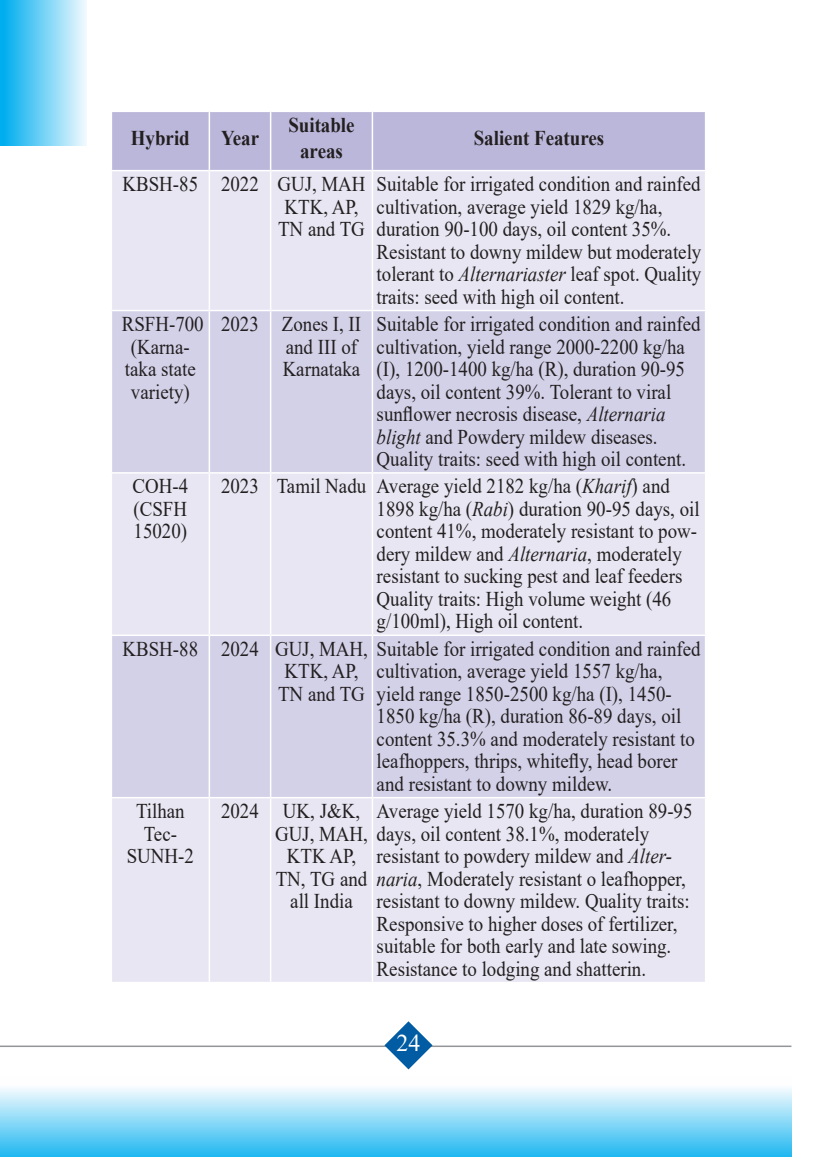
<style>
.page{position:relative;width:817px;height:1157px;background:#fff}
.page>*{position:absolute;margin:0;border:0;box-sizing:border-box;transform-origin:0 0}
.t1{font:24px "Times New Roman";color:#fff}
.t2{font:21px/22.5px "Times New Roman";color:#231f20;scale:.9 1}
.t3{font:700 21px/25.5px "Times New Roman";color:#231f20;text-align:center;scale:.9 1}
.s1{font-style:italic}
</style>
<div class="page">
<div style="left:0;top:1076px;width:791px;height:81px;background:linear-gradient(to bottom,#fff,#20b8f1)"></div>
<div style="left:0;top:0;width:87px;height:145px;background:linear-gradient(to right,#00abee,#f2fafe)"></div>
<hr style="left:0;top:1045px;width:791px;height:2px;background:#939598">
<svg style="left:384px;top:1021px;width:48px;height:48px"></svg>
<div style="left:112px;top:112px;width:592px;height:58px;background:#bbb7da"></div>
<div style="left:112px;top:171px;width:592px;height:810px;background:#e7e6f2"></div>
<svg style="left:112px;top:311px;width:592px;height:486px;background:#d9d8eb"></svg>
<hr style="left:208px;top:112px;width:2px;height:58px;background:#fff">
<hr style="left:270px;top:112px;width:1px;height:58px;background:#fff">
<hr style="left:371px;top:112px;width:2px;height:58px;background:#fff">
<hr style="left:208px;top:171px;width:2px;height:139px;background:#fff">
<hr style="left:270px;top:171px;width:1px;height:139px;background:#fff">
<hr style="left:371px;top:171px;width:2px;height:139px;background:#fff">
<hr style="left:111px;top:310px;width:98px;height:1px;background:#fff">
<hr style="left:209px;top:310px;width:61px;height:1px;background:#fff">
<hr style="left:208px;top:311px;width:2px;height:161px;background:#fff">
<hr style="left:270px;top:310px;width:102px;height:1px;background:#fff">
<hr style="left:270px;top:311px;width:1px;height:161px;background:#fff">
<hr style="left:372px;top:310px;width:334px;height:1px;background:#fff">
<hr style="left:371px;top:311px;width:2px;height:161px;background:#fff">
<hr style="left:111px;top:472px;width:98px;height:1px;background:#fff">
<hr style="left:209px;top:472px;width:61px;height:1px;background:#fff">
<hr style="left:208px;top:473px;width:2px;height:161px;background:#fff">
<hr style="left:270px;top:472px;width:102px;height:1px;background:#fff">
<hr style="left:270px;top:473px;width:1px;height:161px;background:#fff">
<hr style="left:372px;top:472px;width:334px;height:1px;background:#fff">
<hr style="left:371px;top:473px;width:2px;height:161px;background:#fff">
<hr style="left:111px;top:634px;width:98px;height:2px;background:#fff">
<hr style="left:209px;top:634px;width:61px;height:2px;background:#fff">
<hr style="left:208px;top:636px;width:2px;height:161px;background:#fff">
<hr style="left:270px;top:634px;width:102px;height:2px;background:#fff">
<hr style="left:270px;top:636px;width:1px;height:161px;background:#fff">
<hr style="left:372px;top:634px;width:334px;height:2px;background:#fff">
<hr style="left:371px;top:636px;width:2px;height:161px;background:#fff">
<hr style="left:111px;top:797px;width:98px;height:1px;background:#fff">
<hr style="left:209px;top:797px;width:61px;height:1px;background:#fff">
<hr style="left:208px;top:798px;width:2px;height:183px;background:#fff">
<hr style="left:270px;top:797px;width:102px;height:1px;background:#fff">
<hr style="left:270px;top:798px;width:1px;height:183px;background:#fff">
<hr style="left:372px;top:797px;width:334px;height:1px;background:#fff">
<hr style="left:371px;top:798px;width:2px;height:183px;background:#fff">
<p class="t3" style="left:131px;top:127px;width:67px">Hybrid</p>
<p class="t3" style="left:221px;top:127px;width:43px">Year</p>
<p class="t3" style="left:288px;top:115px;width:75px">Suitable areas</p>
<p class="t2" style="left:122px;top:175px;width:271px">KBSH-85 2022 GUJ, MAH</p>
<p class="t2" style="left:284px;top:197px;width:84px">KTK, AP,</p>
<p class="t2" style="left:278px;top:220px;width:98px">TN and TG</p>
<p class="t3" style="left:473px;top:127px;width:146px">Salient Features</p>
<p class="t2" style="left:376px;top:175px;width:362px">Suitable for irrigated condition and rainfed cultivation, average yield 1829 kg/ha, duration 90-100 days, oil content 35%.<br>Resistant to downy mildew but moderately tolerant to <span class="s1">Alternariaster</span> leaf spot. Quality traits: seed with high oil content.</p>
<p class="t2" style="left:122px;top:315px;width:93px">RSFH-700 (Karna&shy;taka state variety)</p>
<p class="t2" style="left:282px;top:315px;width:89px;text-indent:-62px">2023 Zones I, II and III of<br>Karnataka</p>
<p class="t2" style="left:376px;top:315px;width:361px">Suitable for irrigated condition and rainfed cultivation, yield range 2000-2200 kg/ha (I), 1200-1400 kg/ha (R), duration 90-95 days, oil content 39%. Tolerant to viral sunflower necrosis disease, <span class="s1">Alternaria blight</span> and Powdery mildew diseases.<br>Quality traits: seed with high oil content.</p>
<p class="t2" style="left:132px;top:474px;width:63px;text-align:justify">COH-4 (CSFH 15020)</p>
<p class="t2" style="left:376px;top:477px;width:360px;text-indent:-155px">2023 Tamil Nadu Average yield 2182 kg/ha (<span class="s1">Kharif</span>) and 1898 kg/ha (<span class="s1">Rabi</span>) duration 90-95 days, oil content 41%, moderately resistant to pow&shy;dery mildew and <span class="s1">Alternaria</span>, moderately resistant to sucking pest and leaf feeders Quality traits: High volume weight (46 g/100ml), High oil content.</p>
<p class="t2" style="left:122px;top:639px;width:644px">KBSH-88 2024 GUJ, MAH, Suitable for irrigated condition and rainfed</p>
<p class="t2" style="left:284px;top:662px;width:84px">KTK, AP,</p>
<p class="t2" style="left:278px;top:684px;width:98px">TN and TG</p>
<p class="t2" style="left:376px;top:662px;width:355px">cultivation, average yield 1557 kg/ha, yield range 1850-2500 kg/ha (I), 1450- 1850 kg/ha (R), duration 86-89 days, oil content 35.3% and moderately resistant to leafhoppers, thrips, whitefly, head borer and resistant to downy mildew.</p>
<p class="t2" style="left:127px;top:802px;width:76px;text-align:center">Tilhan<br>Tec-<br>SUNH-2</p>
<p class="t2" style="left:221px;top:802px;width:156px">2024 UK, J&amp;K,</p>
<p class="t2" style="left:376px;top:790px;width:352px;line-height:45px">Average yield 1570 kg/ha, duration 89-95 resistant to powdery mildew and <span class="s1">Alter&shy;</span>resistant to downy mildew. Quality traits:</p>
<p class="t2" style="left:376px;top:914px;width:335px">Responsive to higher doses of fertilizer, suitable for both early and late sowing.<br>Resistance to lodging and shatterin.</p>
<p class="t2" style="left:275px;top:824px;width:417px">GUJ, MAH, days, oil content 38.1%, moderately</p>
<p class="t2" style="left:287px;top:847px;width:79px">KTK AP,</p>
<p class="t2" style="left:276px;top:869px;width:457px">TN, TG and <span class="s1">naria</span>, Moderately resistant o leafhopper,</p>
<p class="t2" style="left:290px;top:889px;width:71px">all India</p>
<p class="t1" style="left:396px;top:1034px;width:25px">24</p>
</div>
